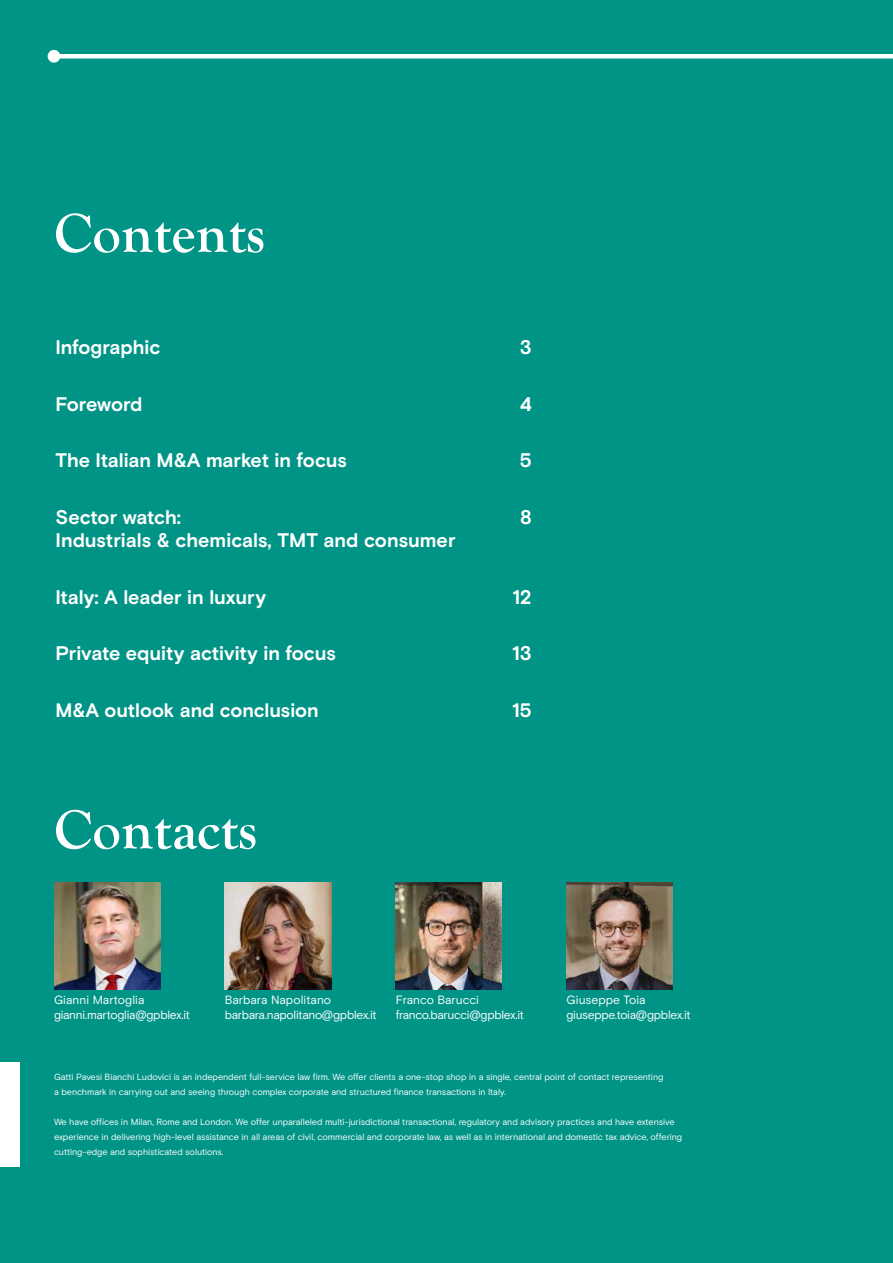
<style>
.page{position:relative;width:893px;height:1263px;background:#009486}
.page>*{position:absolute;margin:0;border:0;box-sizing:border-box;transform-origin:0 0}
.t1{font:700 57px "Goudy Old Style T";color:#fff}
.t2{font:700 19.65px "Basis Grotesque";letter-spacing:-.005em;color:#fff}
.t3{font:700 19.5px "Basis Grotesque";color:#fff}
.t4{font:12px/15px "Basis Grotesque";letter-spacing:-.02em;color:#fff}
.t5{font:9px/15px "Basis Grotesque";letter-spacing:-.005em;color:#fff}
</style>
<div class="page">
<div style="left:54px;top:54px;width:839px;height:5px;background:#fff"></div>
<div style="left:48px;top:50px;width:12px;height:13px;background:#fff;border-radius:50%"></div>
<div style="left:0;top:1062px;width:19px;height:105px;background:#fff"></div>
<img style="left:396px;top:883px;width:106px;height:106px">
<img style="left:566px;top:883px;width:107px;height:106px">
<img style="left:225px;top:883px;width:106px;height:106px">
<img style="left:54px;top:883px;width:106px;height:106px">
<h1 class="t1" style="left:54px;top:201px;width:213px">Contents</h1>
<h2 class="t2" style="left:56px;top:335px;width:107px">Infographic</h2>
<h2 class="t2" style="left:520px;top:335px;width:13px">3</h2>
<h2 class="t2" style="left:56px;top:392px;width:89px">Foreword</h2>
<h2 class="t2" style="left:520px;top:392px;width:14px">4</h2>
<h2 class="t2" style="left:56px;top:449px;width:293px">The Italian M&amp;A market in focus</h2>
<h2 class="t2" style="left:520px;top:449px;width:13px">5</h2>
<h2 class="t2" style="left:56px;top:506px;width:127px">Sector watch:</h2>
<h2 class="t2" style="left:520px;top:506px;width:13px">8</h2>
<h2 class="t2" style="left:56px;top:528px;width:402px">Industrials &amp; chemicals, TMT and consumer</h2>
<h2 class="t2" style="left:56px;top:585px;width:212px">Italy: A leader in luxury</h2>
<h2 class="t2" style="left:512px;top:585px;width:21px">12</h2>
<h2 class="t2" style="left:56px;top:642px;width:282px">Private equity activity in focus</h2>
<h2 class="t2" style="left:512px;top:642px;width:21px">13</h2>
<h3 class="t3" style="left:56px;top:699px;width:265px">M&amp;A outlook and conclusion</h3>
<h3 class="t3" style="left:512px;top:699px;width:21px">15</h3>
<h1 class="t1" style="left:54px;top:798px;width:205px">Contacts</h1>
<h3 class="t4" style="left:54px;top:992px;width:137px">Gianni Martoglia gianni.martoglia@gpblex.it</h3>
<h3 class="t4" style="left:225px;top:992px;width:153px">Barbara Napolitano barbara.napolitano@gpblex.it</h3>
<h3 class="t4" style="left:396px;top:992px;width:130px">Franco Barucci franco.barucci@gpblex.it</h3>
<h3 class="t4" style="left:566px;top:992px;width:126px">Giuseppe Toia giuseppe.toia@gpblex.it</h3>
<p class="t5" style="left:54px;top:1069px;width:611px">Gatti Pavesi Bianchi Ludovici is an independent full-service law firm. We offer clients a one-stop shop in a single, central point of contact representing a benchmark in carrying out and seeing through complex corporate and structured finance transactions in Italy.</p>
<p class="t5" style="left:54px;top:1114px;width:630px">We have offices in Milan, Rome and London. We offer unparalleled multi-jurisdictional transactional, regulatory and advisory practices and have extensive experience in delivering high-level assistance in all areas of civil, commercial and corporate law, as well as in international and domestic tax advice, offering cutting-edge and sophisticated solutions.</p>
</div>
